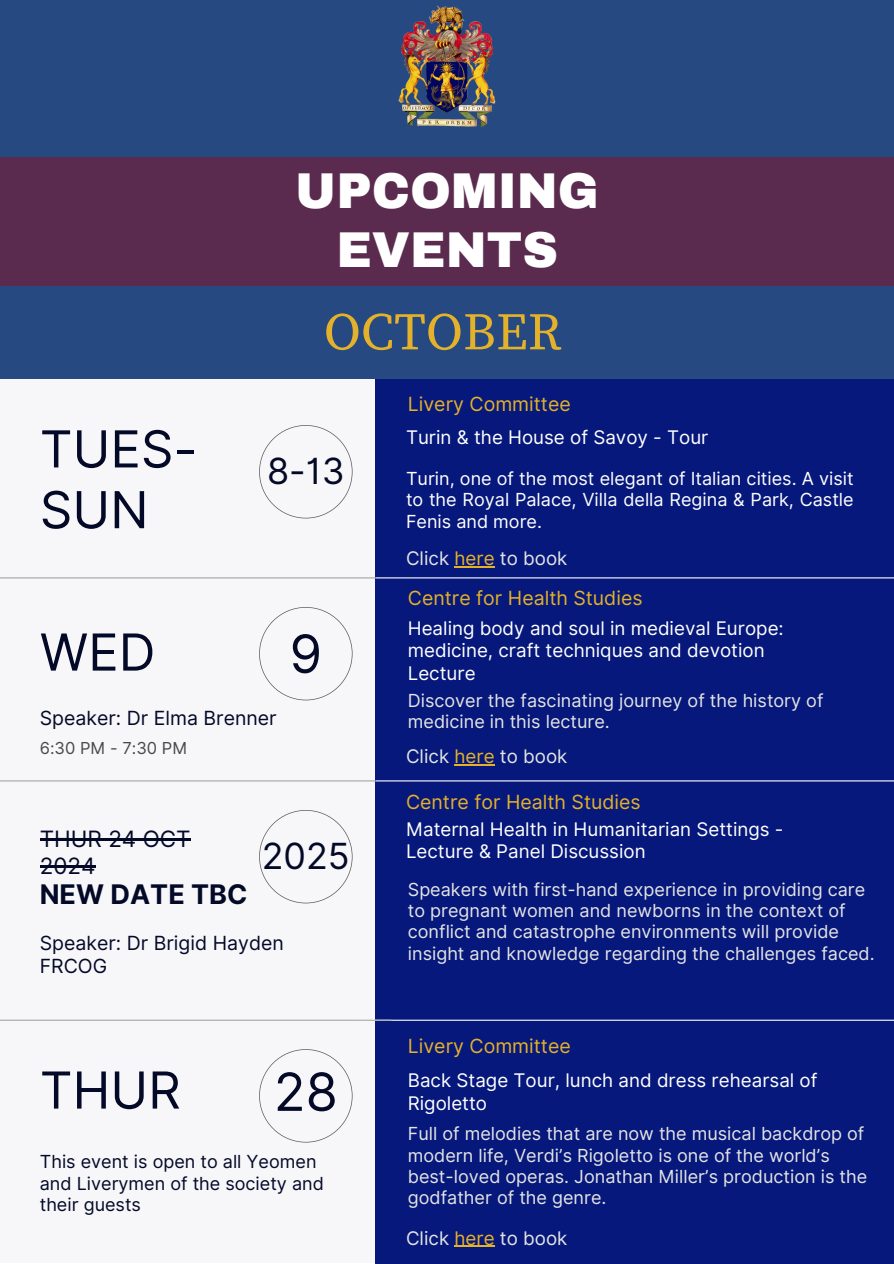
<style>
.page{position:relative;width:894px;height:1264px;background:#fff}
.page>*{position:absolute;margin:0;border:0;box-sizing:border-box;transform-origin:0 0}
.t1{font:52.5px "Source Serif Pro";color:#e3b12a}
.t2{font:52.5px "Inter";color:#030927}
.t3{font:51px/60.8px "Inter";color:#030927}
.t4{font:900 49.2px/59.1px "Archivo";color:#fff;text-align:center}
.t5{font:36px "Inter";color:#030927}
.t6{font:700 27px "Inter";color:#030927}
.t7{font:22.5px/27px "Inter";color:#030927}
.t8{font:19.5px "Inter";color:#e3b12a}
.t9{font:19.5px/22.5px "Inter";color:#030927}
.t10{font:18.75px/22.5px "Inter";color:#fff}
.t11{font:18.75px "Inter";color:#e4e4e4}
.t12{font:18px/21.3px "Inter";color:#e4e4e4}
.t13{font:18px/21.3px "Inter";color:#fff;text-align:justify}
.t14{font:18px/21.3px "Inter";color:#030927}
.t15{font:16.5px "Inter";color:#494949}
.s1{color:#e3b12a}
</style>
<div class="page">
<div style="left:0;top:378px;width:391px;height:884px;background:#f7f7f9"></div>
<svg style="left:259px;top:425px;width:93px;height:93px"></svg>
<svg style="left:259px;top:607px;width:93px;height:93px"></svg>
<svg style="left:259px;top:810px;width:93px;height:93px"></svg>
<div style="left:375px;top:378px;width:518px;height:885px;background:#06187b"></div>
<div style="left:0;top:0;width:893px;height:378px;background:#264982"></div>
<div style="left:0;top:157px;width:893px;height:128px;background:#5a2b4e"></div>
<hr style="left:0;top:577px;width:375px;height:1px;background:#a6a6a6">
<hr style="left:375px;top:577px;width:518px;height:1px;background:#fff">
<hr style="left:375px;top:780px;width:518px;height:1px;background:#fff">
<hr style="left:0;top:780px;width:375px;height:1px;background:#a6a6a6">
<img style="left:398px;top:5px;width:98px;height:123px">
<hr style="left:454px;top:566px;width:40px;height:1px;background:#e3b12a">
<hr style="left:40px;top:838px;width:151px;height:3px;background:#030927">
<hr style="left:40px;top:865px;width:55px;height:3px;background:#030927">
<hr style="left:357px;top:1019px;width:536px;height:1px;background:#fff">
<hr style="left:0;top:1019px;width:391px;height:1px;background:#a6a6a6">
<svg style="left:259px;top:1049px;width:93px;height:93px"></svg>
<hr style="left:454px;top:764px;width:40px;height:1px;background:#e3b12a">
<hr style="left:454px;top:1245px;width:40px;height:1px;background:#e3b12a">
<h1 class="t4" style="left:295px;top:162px;width:305px">UPCOMING<br>EVENTS</h1>
<p class="t1" style="left:324px;top:301px;width:239px">OCTOBER</p>
<p class="t3" style="left:40px;top:418px;width:159px">TUES-<br>SUN</p>
<h4 class="t3" style="left:40px;top:621px;width:117px">WED</h4>
<h4 class="t5" style="left:267px;top:450px;width:79px">8-13</h4>
<h1 class="t2" style="left:289px;top:622px;width:34px">9</h1>
<p class="t9" style="left:40px;top:706px;width:238px">Speaker: Dr Elma Brenner</p>
<h3 class="t15" style="left:40px;top:738px;width:149px">6:30 PM - 7:30 PM</h3>
<p class="t7" style="left:40px;top:825px;width:152px">THUR 24 OCT<br>2024</p>
<p class="t6" style="left:40px;top:878px;width:209px">NEW DATE TBC</p>
<p class="t5" style="left:262px;top:834px;width:89px">2025</p>
<h2 class="t9" style="left:40px;top:931px;width:245px">Speaker: Dr Brigid Hayden<br>FRCOG</h2>
<h4 class="t8" style="left:408px;top:392px;width:164px">Livery Committee</h4>
<h1 class="t10" style="left:406px;top:426px;width:304px">Turin &amp; the House of Savoy - Tour</h1>
<h1 class="t13" style="left:406px;top:467px;width:449px">Turin, one of the most elegant of Italian cities. A visit to the Royal Palace, Villa della Regina &amp; Park, Castle Fenis and more.</h1>
<h1 class="t11" style="left:406px;top:547px;width:163px">Click <span class="s1">here</span> to book</h1>
<h4 class="t8" style="left:408px;top:586px;width:236px">Centre for Health Studies</h4>
<p class="t10" style="left:408px;top:616px;width:377px">Healing body and soul in medieval Europe: medicine, craft techniques and devotion<br>Lecture</p>
<h4 class="t12" style="left:408px;top:689px;width:417px">Discover the fascinating journey of the history of medicine in this lecture.</h4>
<h4 class="t11" style="left:406px;top:745px;width:163px">Click <span class="s1">here</span> to book</h4>
<h4 class="t8" style="left:406px;top:789px;width:236px">Centre for Health Studies</h4>
<h2 class="t10" style="left:406px;top:817px;width:379px">Maternal Health in Humanitarian Settings -<br>Lecture &amp; Panel Discussion</h2>
<p class="t12" style="left:408px;top:878px;width:468px">Speakers with first-hand experience in providing care to pregnant women and newborns in the context of conflict and catastrophe environments will provide insight and knowledge regarding the challenges faced.</p>
<h4 class="t8" style="left:408px;top:1034px;width:164px">Livery Committee</h4>
<h4 class="t3" style="left:40px;top:1059px;width:142px">THUR</h4>
<h4 class="t2" style="left:274px;top:1060px;width:66px">28</h4>
<h4 class="t10" style="left:408px;top:1069px;width:411px">Back Stage Tour, lunch and dress rehearsal of<br>Rigoletto</h4>
<h4 class="t12" style="left:408px;top:1122px;width:460px">Full of melodies that are now the musical backdrop of modern life, Verdi’s Rigoletto is one of the world’s best-loved operas. Jonathan Miller’s production is the godfather of the genre.</h4>
<h4 class="t14" style="left:40px;top:1150px;width:285px">This event is open to all Yeomen and Liverymen of the society and their guests</h4>
<h4 class="t11" style="left:406px;top:1226px;width:163px">Click <span class="s1">here</span> to book</h4>
</div>
